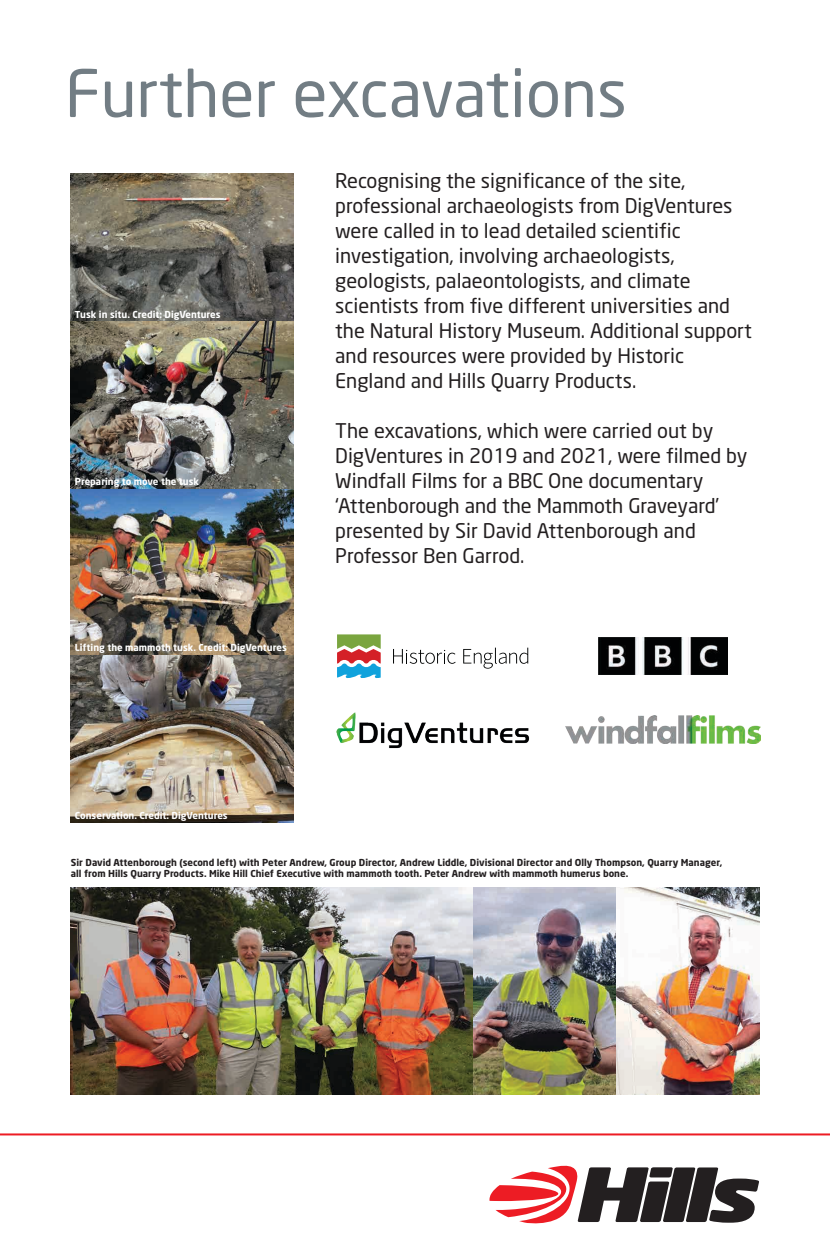
<style>
.page{position:relative;width:830px;height:1255px;background:#fff}
.page>*{position:absolute;margin:0;border:0;box-sizing:border-box;transform-origin:0 0}
.t1{font:64.5px "Neo Sans";color:#727d84}
.t2{font:20px/25px "Neo Sans";color:#231f20}
.t3{font:700 9.5px/11.4px "Neo Sans";color:#231f20}
.t4{font:700 9.5px "Neo Sans";color:#fff}
</style>
<div class="page">
<hr style="left:0;top:1133px;width:829px;height:2px;background:#ed1c24">
<svg style="left:489px;top:1165px;width:269px;height:59px"></svg>
<img style="left:71px;top:887px;width:402px;height:207px">
<img style="left:473px;top:887px;width:285px;height:207px">
<img style="left:71px;top:173px;width:222px;height:649px">
<img style="left:336px;top:712px;width:194px;height:37px">
<svg style="left:337px;top:634px;width:43px;height:44px"></svg>
<svg style="left:393px;top:649px;width:62px;height:14px"></svg>
<svg style="left:463px;top:647px;width:65px;height:21px"></svg>
<img style="left:565px;top:715px;width:195px;height:28px">
<img style="left:598px;top:637px;width:128px;height:37px">
<h1 class="t1" style="left:65px;top:54px;width:563px">Further excavations</h1>
<p class="t4" style="left:75px;top:308px;width:147px">Tusk in situ. Credit: DigVentures</p>
<p class="t4" style="left:75px;top:475px;width:126px">Preparing to move the tusk</p>
<p class="t4" style="left:75px;top:641px;width:213px">Lifting the mammoth tusk. Credit: DigVentures</p>
<p class="t2" style="left:335px;top:168px;width:418px">Recognising the significance of the site, professional archaeologists from DigVentures were called in to lead detailed scientific investigation, involving archaeologists, geologists, palaeontologists, and climate scientists from five different universities and the Natural History Museum. Additional support and resources were provided by Historic England and Hills Quarry Products.</p>
<p class="t2" style="left:335px;top:418px;width:414px">The excavations, which were carried out by DigVentures in 2019 and 2021, were filmed by Windfall Films for a BBC One documentary ‘Attenborough and the Mammoth Graveyard’ presented by Sir David Attenborough and Professor Ben Garrod.</p>
<p class="t4" style="left:75px;top:808px;width:154px">Conservation. Credit: DigVentures</p>
<p class="t3" style="left:71px;top:856px;width:652px">Sir David Attenborough (second left) with Peter Andrew, Group Director, Andrew Liddle, Divisional Director and Olly Thompson, Quarry Manager, all from Hills Quarry Products. Mike Hill Chief Executive with mammoth tooth. Peter Andrew with mammoth humerus bone.</p>
</div>
